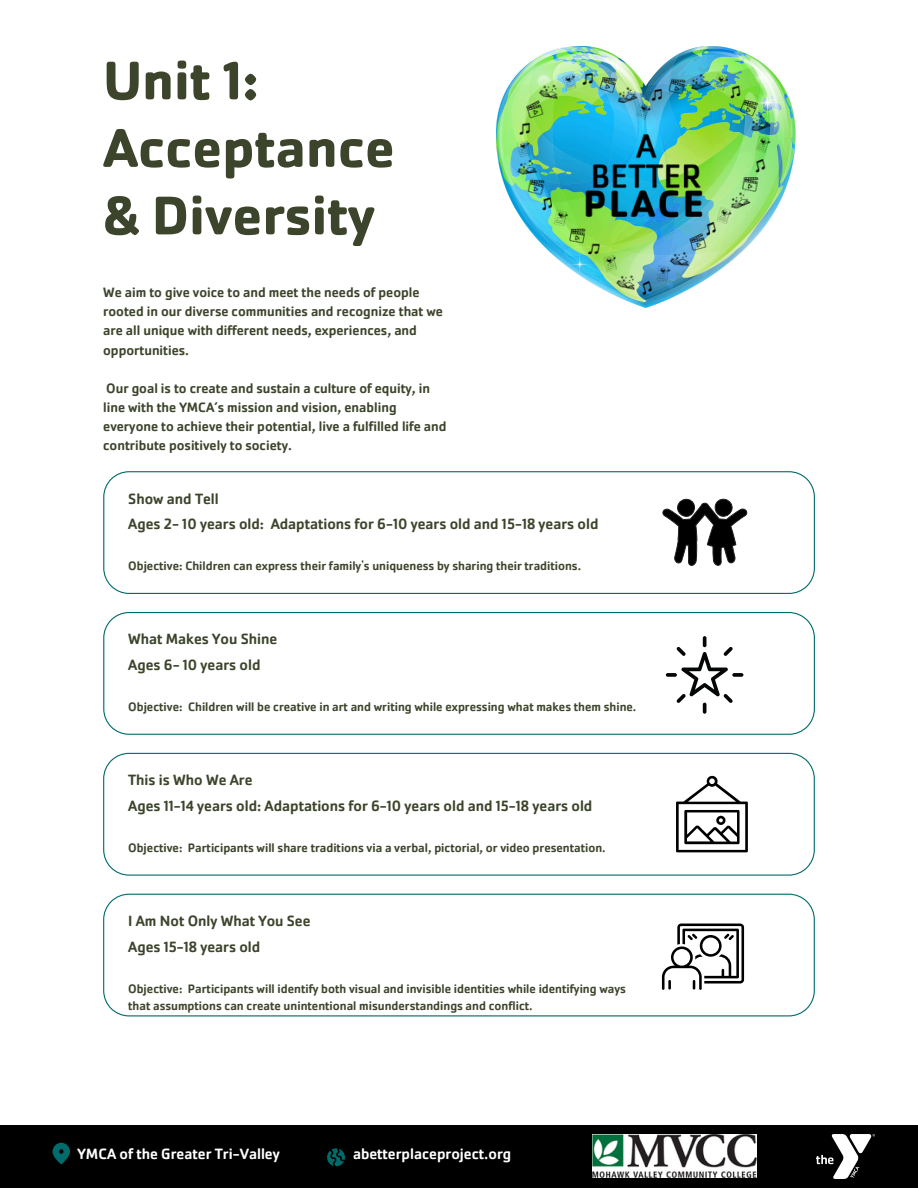
<style>
.page{position:relative;width:918px;height:1188px;background:#fff}
.page>*{position:absolute;margin:0;border:0;box-sizing:border-box;transform-origin:0 0}
.t1{font:700 56.4px/67.5px "Cachet Pro";color:#3c442b}
.t2{font:500 15.45px "Cachet Pro";color:#3c442b}
.t3{font:500 15.45px "Cachet Pro";color:#fff}
.t4{font:500 14.1px/19px "Cachet Pro";color:#3c442b}
.t5{font:500 12.75px/17px "Cachet Pro";color:#3c442b}
</style>
<div class="page">
<img style="left:496px;top:47px;width:299px;height:169px">
<img style="left:514px;top:65px;width:258px;height:243px">
<svg style="left:103px;top:471px;width:712px;height:123px"></svg>
<svg style="left:662px;top:498px;width:85px;height:68px"></svg>
<svg style="left:103px;top:612px;width:712px;height:123px"></svg>
<svg style="left:103px;top:753px;width:712px;height:122px"></svg>
<svg style="left:103px;top:894px;width:712px;height:122px"></svg>
<svg style="left:662px;top:924px;width:82px;height:66px"></svg>
<svg style="left:676px;top:776px;width:72px;height:76px"></svg>
<div style="left:0;top:1126px;width:918px;height:62px;background:#000"></div>
<svg style="left:327px;top:1148px;width:18px;height:18px"></svg>
<svg style="left:53px;top:1143px;width:17px;height:21px"></svg>
<img style="left:592px;top:1135px;width:165px;height:43px">
<img style="left:817px;top:1135px;width:57px;height:44px">
<p class="t1" style="left:103px;top:47px;width:293px">Unit 1:<br>Acceptance &amp; Diversity</p>
<p class="t4" style="left:103px;top:283px;width:341px">We aim to give voice to and meet the needs of people rooted in our diverse communities and recognize that we are all unique with different needs, experiences, and opportunities.</p>
<p class="t4" style="left:103px;top:378px;width:345px">Our goal is to create and sustain a culture of equity, in line with the YMCA’s mission and vision, enabling everyone to achieve their potential, live a fulfilled life and contribute positively to society.</p>
<p class="t2" style="left:128px;top:489px;width:92px">Show and Tell</p>
<h2 class="t2" style="left:128px;top:514px;width:472px">Ages 2- 10 years old: Adaptations for 6-10 years old and 15-18 years old</h2>
<h1 class="t5" style="left:128px;top:557px;width:454px">Objective: Children can express their family's uniqueness by sharing their traditions.</h1>
<p class="t2" style="left:128px;top:629px;width:151px">What Makes You Shine</p>
<p class="t2" style="left:128px;top:655px;width:134px">Ages 6- 10 years old</p>
<h2 class="t5" style="left:128px;top:698px;width:510px">Objective: Children will be creative in art and writing while expressing what makes them shine.</h2>
<p class="t2" style="left:128px;top:770px;width:126px">This is Who We Are</p>
<p class="t2" style="left:128px;top:796px;width:466px">Ages 11-14 years old: Adaptations for 6-10 years old and 15-18 years old</p>
<p class="t5" style="left:128px;top:839px;width:479px">Objective: Participants will share traditions via a verbal, pictorial, or video presentation.</p>
<p class="t2" style="left:128px;top:911px;width:184px">I Am Not Only What You See</p>
<p class="t2" style="left:128px;top:937px;width:134px">Ages 15-18 years old</p>
<p class="t5" style="left:128px;top:980px;width:499px">Objective: Participants will identify both visual and invisible identities while identifying ways that assumptions can create unintentional misunderstandings and conflict.</p>
<p class="t3" style="left:78px;top:1144px;width:204px">YMCA of the Greater Tri-Valley</p>
<p class="t3" style="left:353px;top:1144px;width:160px">abetterplaceproject.org</p>
</div>
